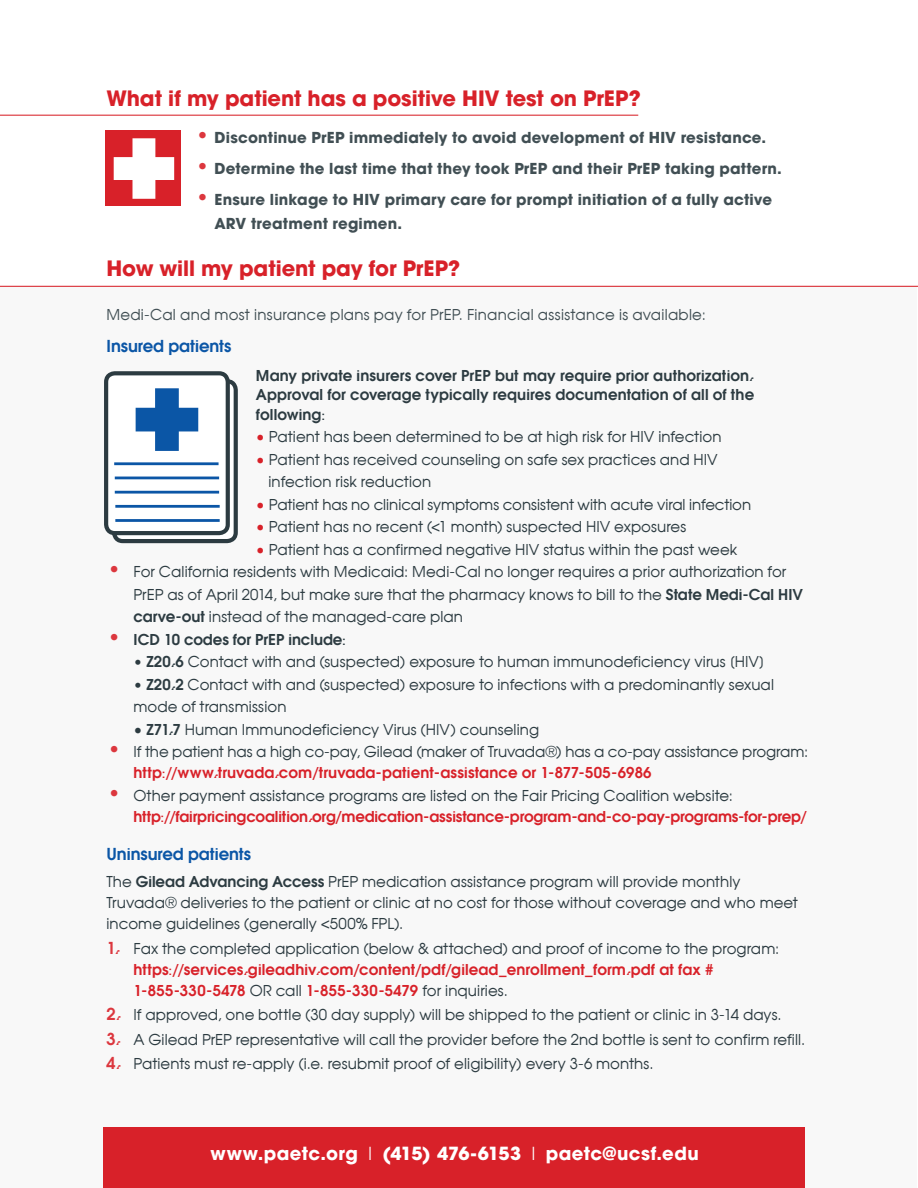
<style>
.page{position:relative;width:918px;height:1188px;background:#fff}
.page>*{position:absolute;margin:0;border:0;box-sizing:border-box;transform-origin:0 0}
.t1{font:700 21px "Avant Garde LT";letter-spacing:-.005em;color:#d82129}
.t2{font:700 18px "Avant Garde LT";letter-spacing:.025em;color:#fff}
.t3{font:600 16.5px "Avant Garde";letter-spacing:-.005em;color:#0b56a6}
.t4{font:15px/22.5px "Avant Garde";letter-spacing:.005em;color:#2c3b41}
.t5{font:600 15px/21px "Avant Garde";letter-spacing:-.005em;color:#d82129}
.t6{font:700 15px/24px "Avant Garde LT";letter-spacing:.015em;color:#414f54}
.t7{font:600 15px/19.5px "Avant Garde";letter-spacing:.005em;color:#2c3b41;text-align:justify}
.t8{font:15px "Avant Garde";letter-spacing:.015em;color:#414f54}
.s1{font-size:21px;color:#dc373e}
.s2{color:#d82129}
.s3{font-family:"Avant Garde LT";font-weight:700;font-size:21px;color:#dc373e}
.s4{font-weight:600}
.s5{font-weight:600;color:#d82129}
.s6{font-weight:400;color:#2c3b41}
.s7{font-size:16.5px;color:#dc373e}
.s8{font-weight:600;font-size:16.5px;color:#dc373e}
.s9{font-family:"Avant Garde";font-weight:400}
</style>
<div class="page">
<hr style="left:0;top:115px;width:638px;height:1px;background:#d82129">
<div style="left:0;top:287px;width:916px;height:901px;background:#f8f8f8"></div>
<div style="left:114px;top:381px;width:122px;height:160px;background:#fff;border-radius:9px"></div>
<div style="left:112px;top:379px;width:126px;height:164px;border:4px solid #2c3b41;border-radius:9px"></div>
<div style="left:106px;top:373px;width:122px;height:160px;background:#fff;border-radius:9px"></div>
<div style="left:104px;top:371px;width:126px;height:164px;border:4px solid #2c3b41;border-radius:9px"></div>
<svg style="left:136px;top:388px;width:62px;height:63px"></svg>
<hr style="left:114px;top:462px;width:105px;height:3px;background:#0b56a6">
<hr style="left:115px;top:477px;width:104px;height:2px;background:#0b56a6">
<hr style="left:115px;top:491px;width:104px;height:3px;background:#0b56a6">
<hr style="left:115px;top:505px;width:105px;height:3px;background:#0b56a6">
<hr style="left:115px;top:519px;width:105px;height:3px;background:#0b56a6">
<div style="left:105px;top:130px;width:76px;height:76px;background:#d82129"></div>
<svg style="left:114px;top:138px;width:60px;height:61px"></svg>
<hr style="left:0;top:286px;width:918px;height:1px;background:#d82129">
<div style="left:103px;top:1128px;width:702px;height:60px;background:#d82129"></div>
<h1 class="t1" style="left:106px;top:84px;width:536px">What if my patient has a positive HIV test on PrEP?</h1>
<p class="t6" style="left:195px;top:126px;width:573px"><span class="s1">•</span> Discontinue PrEP immediately to avoid development of HIV resistance.</p>
<p class="t6" style="left:195px;top:156px;width:588px"><span class="s1">•</span> Determine the last time that they took PrEP and their PrEP taking pattern.</p>
<p class="t6" style="left:214px;top:187px;width:559px;text-indent:-20px"><span class="s1">•</span> Ensure linkage to HIV primary care for prompt initiation of a fully active<br>ARV treatment regimen.</p>
<h1 class="t1" style="left:106px;top:254px;width:355px">How will my patient pay for PrEP?</h1>
<p class="t8" style="left:106px;top:305px;width:601px">Medi-Cal and most insurance plans pay for PrEP. Financial assistance is available:</p>
<p class="t3" style="left:106px;top:333px;width:126px">Insured patients</p>
<p class="t7" style="left:256px;top:364px;width:500px">Many private insurers cover PrEP but may require prior authorization.<br>Approval for coverage typically requires documentation of all of the following:</p>
<p class="t4" style="left:256px;top:425px;width:467px"><span class="s2">•</span> Patient has been determined to be at high risk for HIV infection</p>
<p class="t4" style="left:268px;top:448px;width:451px;text-indent:-13px"><span class="s2">•</span> Patient has received counseling on safe sex practices and HIV infection risk reduction</p>
<p class="t4" style="left:256px;top:493px;width:497px"><span class="s2">•</span> Patient has no clinical symptoms consistent with acute viral infection</p>
<p class="t4" style="left:256px;top:515px;width:432px"><span class="s2">•</span> Patient has no recent (&lt;1 month) suspected HIV exposures</p>
<p class="t4" style="left:256px;top:538px;width:483px"><span class="s2">•</span> Patient has a confirmed negative HIV status within the past week</p>
<p class="t4" style="left:134px;top:560px;width:671px;text-indent:-27px"><span class="s3">•</span> For California residents with Medicaid: Medi-Cal no longer requires a prior authorization for<br>PrEP as of April 2014, but make sure that the pharmacy knows to bill to the <span class="s4">State Medi-Cal HIV carve-out</span> instead of the managed-care plan</p>
<p class="t7" style="left:106px;top:628px;width:241px"><span class="s3">•</span> ICD 10 codes for PrEP include:</p>
<p class="t4" style="left:134px;top:650px;width:633px"><span class="s4">• Z20.6</span> Contact with and (suspected) exposure to human immunodeficiency virus [HIV]</p>
<p class="t4" style="left:134px;top:673px;width:642px"><span class="s4">• Z20.2</span> Contact with and (suspected) exposure to infections with a predominantly sexual mode of transmission</p>
<p class="t4" style="left:134px;top:718px;width:407px">• <span class="s4">Z71.7</span> Human Immunodeficiency Virus (HIV) counseling</p>
<p class="t4" style="left:134px;top:741px;width:676px;line-height:21px;text-indent:-27px"><span class="s3">•</span> If the patient has a high co-pay, Gilead (maker of Truvada®) has a co-pay assistance program: <span class="s5">http://www.truvada.com/truvada-patient-assistance or 1-877-505-6986</span></p>
<p class="t5" style="left:134px;top:784px;width:675px;text-indent:-27px"><span class="s3">•</span> <span class="s6">Other payment assistance programs are listed on the Fair Pricing Coalition website: </span>http://fairpricingcoalition.org/medication-assistance-program-and-co-pay-programs-for-prep/</p>
<p class="t3" style="left:106px;top:841px;width:146px">Uninsured patients</p>
<p class="t4" style="left:106px;top:871px;width:693px;line-height:21px">The <span class="s4">Gilead Advancing Access</span> PrEP medication assistance program will provide monthly<br>Truvada® deliveries to the patient or clinic at no cost for those without coverage and who meet income guidelines (generally &lt;500% FPL).</p>
<p class="t5" style="left:134px;top:937px;width:647px;text-indent:-27px"><span class="s7">1.</span> <span class="s6">Fax the completed application (below &amp; attached) and proof of income to the program: </span>https://services.gileadhiv.com/content/pdf/gilead_enrollment_form.pdf at fax #<br>1-855-330-5478 <span class="s6">OR call</span> 1-855-330-5479 <span class="s6">for inquiries.</span></p>
<p class="t4" style="left:106px;top:1003px;width:677px"><span class="s8">2.</span> If approved, one bottle (30 day supply) will be shipped to the patient or clinic in 3-14 days.</p>
<p class="t4" style="left:106px;top:1028px;width:700px"><span class="s8">3.</span> A Gilead PrEP representative will call the provider before the 2nd bottle is sent to confirm refill.</p>
<p class="t4" style="left:106px;top:1052px;width:549px"><span class="s8">4.</span> Patients must re-apply (i.e. resubmit proof of eligibility) every 3-6 months.</p>
<p class="t2" style="left:211px;top:1142px;width:490px">www.paetc.org <span class="s9">|</span> (415) 476-6153 <span class="s9">|</span> paetc@ucsf.edu</p>
</div>
